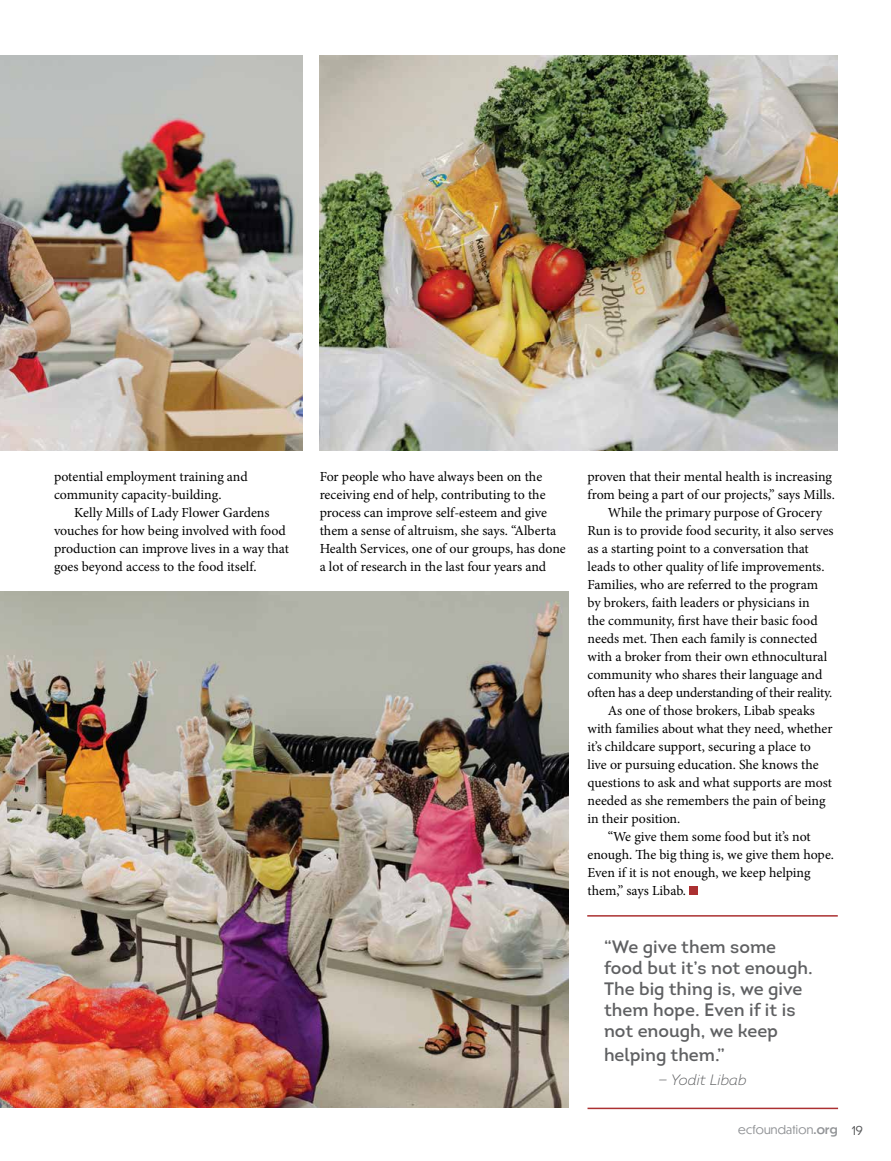
<style>
.page{position:relative;width:891px;height:1161px;background:#fff}
.page>*{position:absolute;margin:0;border:0;box-sizing:border-box;transform-origin:0 0}
.t1{font:600 18px/21px "Intro";color:#5f6062}
.t2{font:italic 300 15px "Intro";color:#5f6062}
.t3{font:13.8px/18px "Minion Pro";letter-spacing:-.005em;color:#000}
.t4{font:11.55px "Dunbar Tall";letter-spacing:.025em;color:#939598}
.s1{font-weight:500}
.s2{font-size:12px;color:#58595b}
</style>
<div class="page">
<div style="left:689px;top:887px;width:9px;height:8px;background:#ab3031"></div>
<img style="left:0;top:591px;width:568px;height:516px">
<img style="left:0;top:56px;width:302px;height:395px">
<img style="left:320px;top:56px;width:518px;height:395px">
<hr style="left:587px;top:915px;width:251px;height:2px;background:#ab3031">
<hr style="left:588px;top:1108px;width:250px;height:1px;background:#ab3031">
<p class="t3" style="left:54px;top:468px;width:195px">potential employment training and community capacity-building.</p>
<p class="t3" style="left:54px;top:504px;width:237px;text-indent:20px">Kelly Mills of Lady Flower Gardens vouches for how being involved with food production can improve lives in a way that goes beyond access to the food itself.</p>
<p class="t3" style="left:320px;top:468px;width:248px">For people who have always been on the receiving end of help, contributing to the process can improve self-esteem and give them a sense of altruism, she says. “Alberta Health Services, one of our groups, has done a lot of research in the last four years and</p>
<p class="t3" style="left:588px;top:468px;width:246px">proven that their mental health is increasing</p>
<p class="t3" style="left:588px;top:486px;width:249px">from being a part of our projects,” says Mills.</p>
<p class="t3" style="left:608px;top:504px;width:216px">While the primary purpose of Grocery</p>
<p class="t3" style="left:588px;top:522px;width:248px">Run is to provide food security, it also serves</p>
<p class="t3" style="left:588px;top:540px;width:223px">as a starting point to a conversation that</p>
<p class="t3" style="left:588px;top:558px;width:239px">leads to other quality of life improvements.</p>
<p class="t3" style="left:588px;top:576px;width:232px">Families, who are referred to the program</p>
<p class="t3" style="left:588px;top:594px;width:224px">by brokers, faith leaders or physicians in</p>
<p class="t3" style="left:588px;top:612px;width:232px">the community, first have their basic food</p>
<p class="t3" style="left:588px;top:630px;width:231px">needs met. Then each family is connected</p>
<p class="t3" style="left:588px;top:648px;width:241px">with a broker from their own ethnocultural</p>
<p class="t3" style="left:588px;top:666px;width:236px">community who shares their language and</p>
<p class="t3" style="left:588px;top:684px;width:246px">often has a deep understanding of their reality.</p>
<p class="t3" style="left:608px;top:702px;width:209px">As one of those brokers, Libab speaks</p>
<p class="t3" style="left:588px;top:720px;width:247px">with families about what they need, whether</p>
<p class="t3" style="left:588px;top:738px;width:225px">it’s childcare support, securing a place to</p>
<p class="t3" style="left:588px;top:756px;width:233px">live or pursuing education. She knows the</p>
<p class="t3" style="left:588px;top:774px;width:246px">questions to ask and what supports are most</p>
<p class="t3" style="left:588px;top:792px;width:240px">needed as she remembers the pain of being</p>
<p class="t3" style="left:588px;top:810px;width:94px">in their position.</p>
<p class="t3" style="left:608px;top:828px;width:205px">“We give them some food but it’s not</p>
<p class="t3" style="left:588px;top:846px;width:248px">enough. The big thing is, we give them hope.</p>
<p class="t3" style="left:588px;top:864px;width:225px">Even if it is not enough, we keep helping</p>
<p class="t3" style="left:588px;top:882px;width:100px">them,” says Libab.</p>
<h1 class="t1" style="left:604px;top:936px;width:210px">“We give them some food but it’s not enough.<br>The big thing is, we give them hope. Even if it is not enough, we keep</h1>
<h1 class="t1" style="left:604px;top:1044px;width:123px">helping them.”</h1>
<p class="t2" style="left:658px;top:1070px;width:90px">— Yodit Libab</p>
<p class="t4" style="left:738px;top:1121px;width:126px">ecfoundation<span class="s1">.org</span> <span class="s2">19</span></p>
</div>
